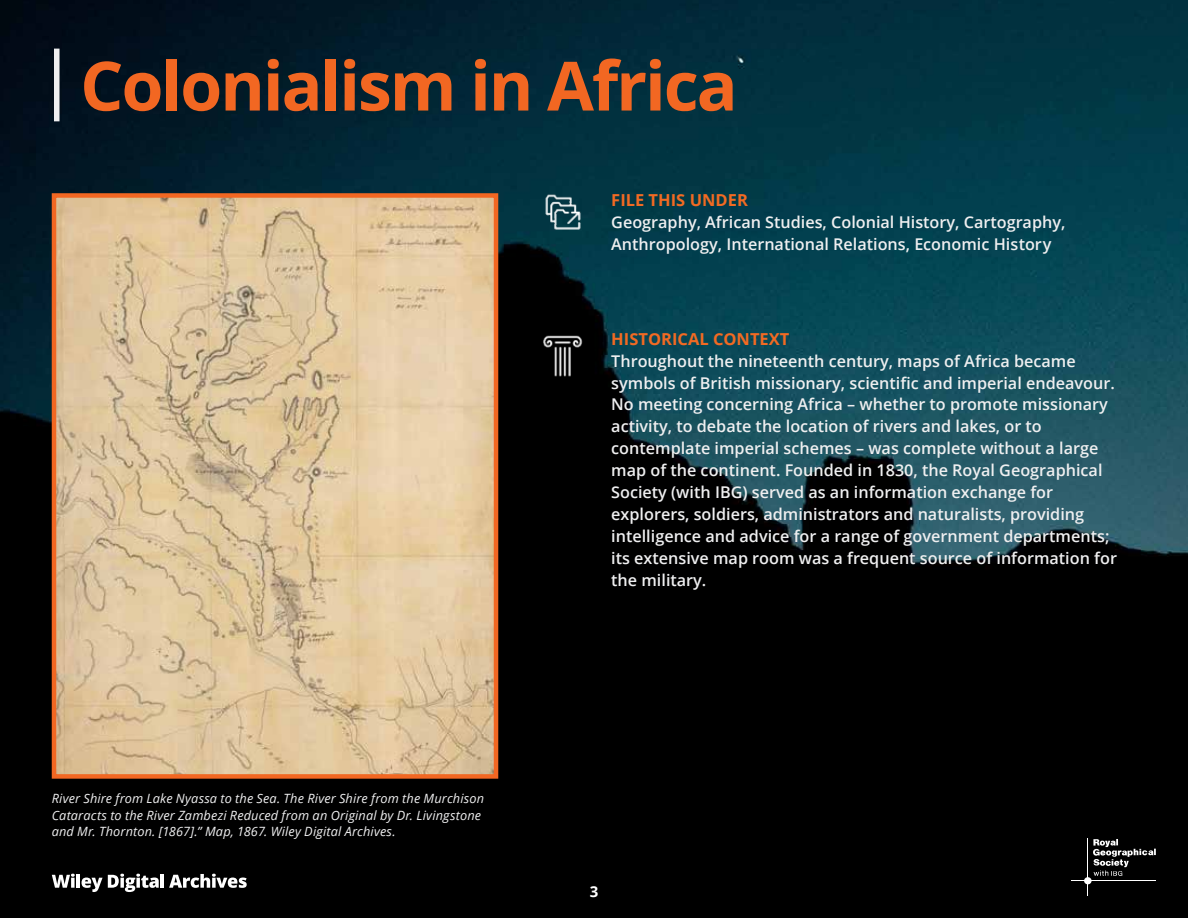
<style>
.page{position:relative;width:1188px;height:918px;background:#fff}
.page>*{position:absolute;margin:0;border:0;box-sizing:border-box;transform-origin:0 0}
.t1{font:700 67.95px "Open Sans";letter-spacing:-.03em;color:#f26722}
.t2{font:700 16.5px "Open Sans";color:#f26a23}
.t3{font:600 16.2px/21.9px "Open Sans";color:#efeff0}
.t4{font:700 15px "Open Sans";color:#fff}
.t5{font:italic 12.75px/16.2px "Open Sans";letter-spacing:.01em;color:#efeff0}
</style>
<div class="page">
<img style="left:0;top:0;width:1188px;height:918px">
<img style="left:57px;top:198px;width:436px;height:576px">
<div style="left:52px;top:193px;width:446px;height:586px;border:4px solid #f26722"></div>
<div style="left:54px;top:49px;width:6px;height:72px;background:#efeff0"></div>
<img style="left:540px;top:332px;width:45px;height:46px">
<img style="left:540px;top:193px;width:45px;height:51px">
<hr style="left:1071px;top:881px;width:85px;height:1px;background:#fff">
<svg style="left:1093px;top:839px;width:63px;height:37px;background:#333"></svg>
<hr style="left:1088px;top:839px;width:1px;height:57px;background:#fff">
<div style="left:1084px;top:877px;width:8px;height:7px;background:#fff;border-radius:50%"></div>
<svg style="left:52px;top:874px;width:23px;height:14px"></svg>
<hr style="left:77px;top:874px;width:3px;height:14px;background:#fff">
<svg style="left:82px;top:874px;width:77px;height:18px"></svg>
<hr style="left:161px;top:874px;width:3px;height:14px;background:#fff">
<svg style="left:169px;top:874px;width:78px;height:14px"></svg>
<h1 class="t1" style="left:80px;top:38px;width:659px">Colonialism in Africa</h1>
<p class="t2" style="left:611px;top:188px;width:138px">FILE THIS UNDER</p>
<p class="t3" style="left:611px;top:211px;width:456px">Geography, African Studies, Colonial History, Cartography,<br>Anthropology, International Relations, Economic History</p>
<p class="t5" style="left:52px;top:790px;width:434px">River Shire from Lake Nyassa to the Sea. The River Shire from the Murchison<br>Cataracts to the River Zambezi Reduced from an Original by Dr. Livingstone and Mr. Thornton. [1867].” Map, 1867. Wiley Digital Archives.</p>
<p class="t2" style="left:611px;top:327px;width:180px">HISTORICAL CONTEXT</p>
<p class="t3" style="left:611px;top:349px;width:507px">Throughout the nineteenth century, maps of Africa became symbols of British missionary, scientific and imperial endeavour.<br>No meeting concerning Africa – whether to promote missionary activity, to debate the location of rivers and lakes, or to contemplate imperial schemes – was complete without a large map of the continent. Founded in 1830, the Royal Geographical Society (with IBG) served as an information exchange for explorers, soldiers, administrators and naturalists, providing intelligence and advice for a range of government departments; its extensive map room was a frequent source of information for the military.</p>
<p class="t4" style="left:590px;top:880px;width:10px">3</p>
</div>
